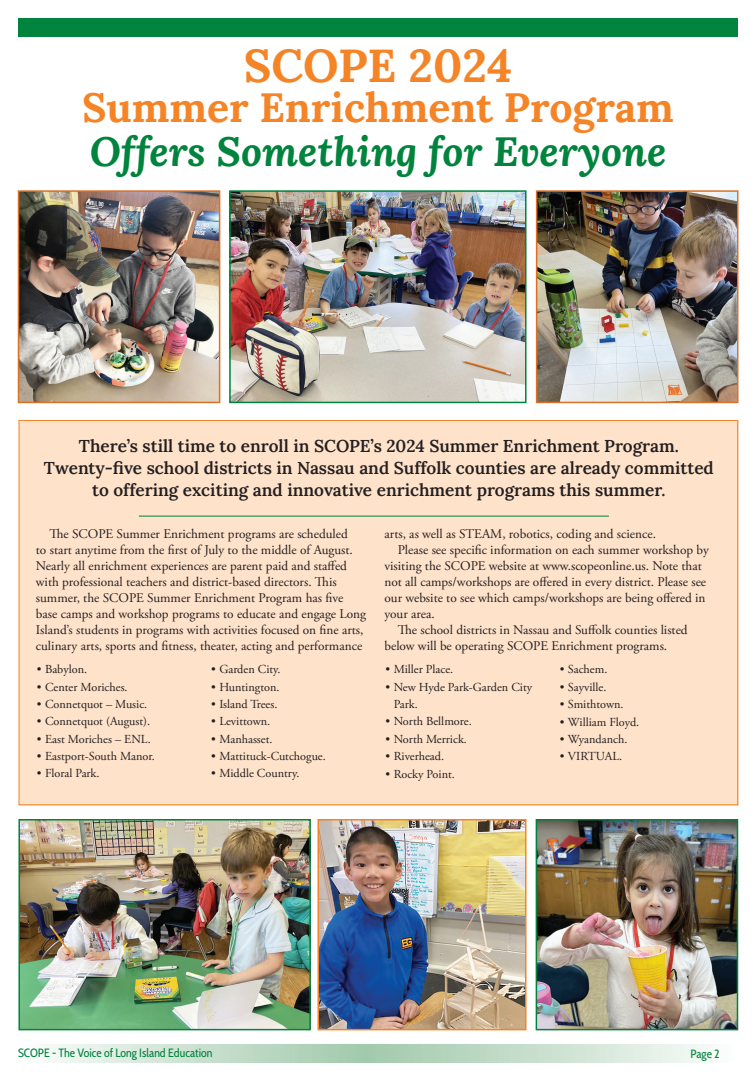
<style>
.page{position:relative;width:756px;height:1080px;background:#fff}
.page>*{position:absolute;margin:0;border:0;box-sizing:border-box;transform-origin:0 0}
.t1{font:700 46.2px "Lora";color:#f58427}
.t2{font:italic 700 41px "Lora";color:#00843d}
.t3{font:700 41px "Lora";color:#f58427}
.t4{font:600 17.2px/22.3px "Lora";color:#231f20;text-align:center}
.t5{font:13.3px/15.9px "Adobe Garamond Pro";color:#231f20}
.t6{font:12.2px/17.3px "Adobe Garamond Pro";color:#231f20}
.t7{font:12px "Cabin Condensed";color:#00843d}
</style>
<div class="page">
<svg style="left:52px;top:1045px;width:653px;height:18px;background:#c9e0ce"></svg>
<div style="left:18px;top:18px;width:720px;height:19px;background:#00843d"></div>
<div style="left:19px;top:420px;width:719px;height:385px;background:#fee2ca"></div>
<hr style="left:139px;top:516px;width:470px;height:1px;background:#00843d">
<img style="left:21px;top:193px;width:196px;height:207px">
<div style="left:18px;top:190px;width:202px;height:213px;border:2px solid #db7027"></div>
<img style="left:539px;top:822px;width:196px;height:205px">
<div style="left:536px;top:819px;width:202px;height:211px;border:2px solid #00843d"></div>
<img style="left:320px;top:822px;width:204px;height:205px">
<div style="left:317px;top:819px;width:210px;height:211px;border:2px solid #f58427"></div>
<img style="left:539px;top:193px;width:196px;height:207px">
<div style="left:536px;top:190px;width:202px;height:213px;border:2px solid #db7027"></div>
<img style="left:232px;top:193px;width:292px;height:207px">
<div style="left:229px;top:190px;width:298px;height:213px;border:2px solid #00843d"></div>
<img style="left:21px;top:822px;width:287px;height:205px">
<div style="left:18px;top:819px;width:293px;height:211px;border:2px solid #00843d"></div>
<h1 class="t1" style="left:244px;top:28px;width:270px">SCOPE 2024</h1>
<h2 class="t3" style="left:82px;top:74px;width:593px">Summer Enrichment Program</h2>
<h2 class="t2" style="left:90px;top:122px;width:578px">Offers Something for Everyone</h2>
<p class="t4" style="left:44px;top:433px;width:671px">There’s still time to enroll in SCOPE’s 2024 Summer Enrichment Program.<br>Twenty-five school districts in Nassau and Suffolk counties are already committed to offering exciting and innovative enrichment programs this summer.</p>
<p class="t5" style="left:36px;top:527px;width:332px;text-indent:14px">The SCOPE Summer Enrichment programs are scheduled<br>to start anytime from the first of July to the middle of August.<br>Nearly all enrichment experiences are parent paid and staffed with professional teachers and district-based directors. This summer, the SCOPE Summer Enrichment Program has five base camps and workshop programs to educate and engage Long Island’s students in programs with activities focused on fine arts, culinary arts, sports and fitness, theater, acting and performance</p>
<p class="t5" style="left:384px;top:527px;width:273px">arts, as well as STEAM, robotics, coding and science.</p>
<p class="t5" style="left:398px;top:543px;width:313px">Please see specific information on each summer workshop by</p>
<p class="t5" style="left:384px;top:559px;width:319px">visiting the SCOPE website at www.scopeonline.us. Note that</p>
<p class="t5" style="left:384px;top:575px;width:323px">not all camps/workshops are offered in every district. Please see</p>
<p class="t5" style="left:384px;top:590px;width:323px">our website to see which camps/workshops are being offered in</p>
<p class="t5" style="left:384px;top:606px;width:52px">your area.</p>
<p class="t5" style="left:398px;top:622px;width:291px">The school districts in Nassau and Suffolk counties listed</p>
<p class="t5" style="left:384px;top:638px;width:284px">below will be operating SCOPE Enrichment programs.</p>
<p class="t6" style="left:37px;top:661px;width:52px">• Babylon.</p>
<p class="t6" style="left:37px;top:679px;width:92px">• Center Moriches.</p>
<p class="t6" style="left:37px;top:696px;width:112px">• Connetquot – Music.</p>
<p class="t6" style="left:37px;top:713px;width:115px">• Connetquot (August).</p>
<p class="t6" style="left:37px;top:731px;width:115px">• East Moriches – ENL.</p>
<p class="t6" style="left:37px;top:748px;width:119px">• Eastport-South Manor.</p>
<p class="t6" style="left:37px;top:765px;width:64px">• Floral Park.</p>
<p class="t6" style="left:211px;top:661px;width:71px">• Garden City.</p>
<p class="t6" style="left:211px;top:679px;width:70px">• Huntington.</p>
<p class="t6" style="left:211px;top:696px;width:68px">• Island Trees.</p>
<p class="t6" style="left:211px;top:713px;width:61px">• Levittown.</p>
<p class="t6" style="left:211px;top:731px;width:63px">• Manhasset.</p>
<p class="t6" style="left:211px;top:748px;width:116px">• Mattituck-Cutchogue.</p>
<p class="t6" style="left:211px;top:765px;width:90px">• Middle Country.</p>
<p class="t6" style="left:386px;top:661px;width:69px">• Miller Place.</p>
<p class="t6" style="left:394px;top:679px;width:140px;text-indent:-8px">• New Hyde Park-Garden City<br>Park.</p>
<p class="t6" style="left:386px;top:713px;width:88px">• North Bellmore.</p>
<p class="t6" style="left:386px;top:731px;width:83px">• North Merrick.</p>
<p class="t6" style="left:386px;top:748px;width:60px">• Riverhead.</p>
<p class="t6" style="left:386px;top:765px;width:71px">• Rocky Point.</p>
<p class="t6" style="left:560px;top:661px;width:49px">• Sachem.</p>
<p class="t6" style="left:560px;top:679px;width:48px">• Sayville.</p>
<p class="t6" style="left:560px;top:696px;width:65px">• Smithtown.</p>
<p class="t6" style="left:560px;top:713px;width:81px">• William Floyd.</p>
<p class="t6" style="left:560px;top:731px;width:69px">• Wyandanch.</p>
<p class="t6" style="left:560px;top:748px;width:64px">• VIRTUAL.</p>
<p class="t7" style="left:18px;top:1043px;width:196px">SCOPE - The Voice of Long Island Education</p>
<p class="t7" style="left:690px;top:1044px;width:31px">Page 2</p>
</div>
